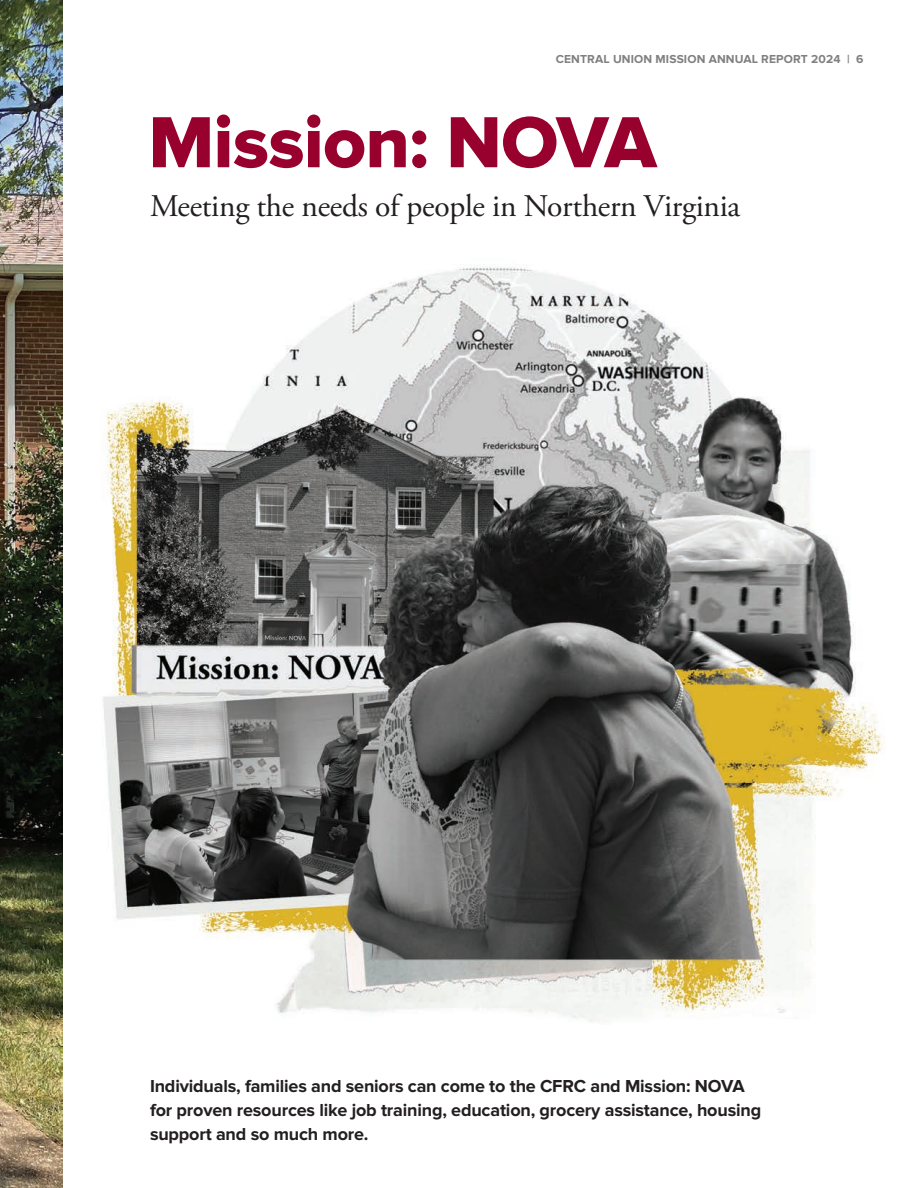
<style>
.page{position:relative;width:918px;height:1188px;background:#fff}
.page>*{position:absolute;margin:0;border:0;box-sizing:border-box;transform-origin:0 0}
.t1{font:75px "Proxima Nova Extrabld";letter-spacing:-.01em;color:#98002e}
.t2{font:31.5px "Adobe Garamond Pro";letter-spacing:-.01em;color:#231f20}
.t3{font:700 18px/24px "Proxima Nova";letter-spacing:-.01em;color:#231f20}
.t4{font:700 12px "Proxima Nova";letter-spacing:.01em;color:#808080}
</style>
<div class="page">
<img style="left:101px;top:264px;width:784px;height:758px">
<img style="left:0;top:0;width:62px;height:1188px">
<p class="t4" style="left:556px;top:53px;width:309px">CENTRAL UNION MISSION ANNUAL REPORT 2024 | 6</p>
<h1 class="t1" style="left:148px;top:99px;width:510px">Mission: NOVA</h1>
<h2 class="t2" style="left:150px;top:187px;width:592px">Meeting the needs of people in Northern Virginia</h2>
<p class="t3" style="left:150px;top:1074px;width:613px">Individuals, families and seniors can come to the CFRC and Mission: NOVA for proven resources like job training, education, grocery assistance, housing support and so much more.</p>
</div>
